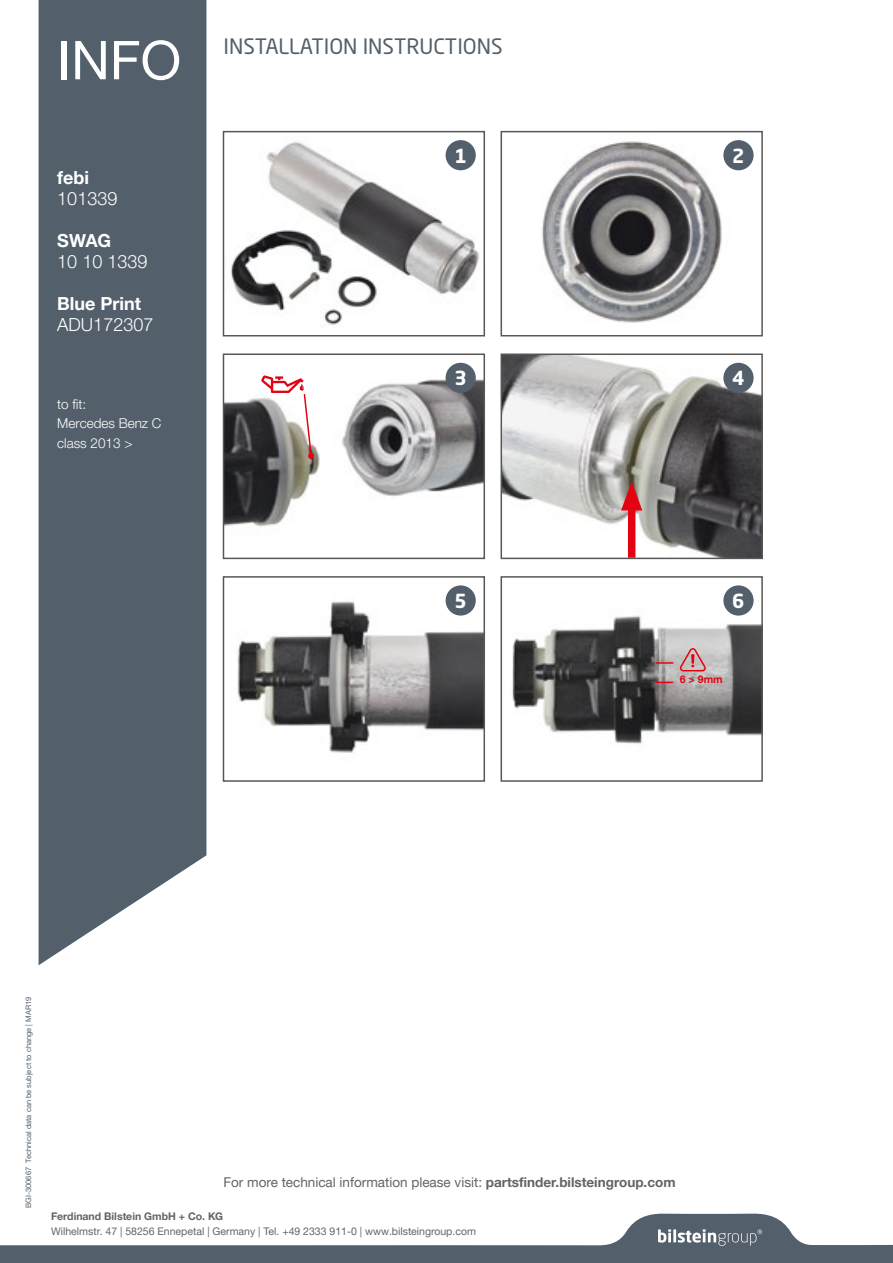
<style>
.page{position:relative;width:893px;height:1263px;background:#fff}
.page>*{position:absolute;margin:0;border:0;box-sizing:border-box;transform-origin:0 0}
.t1{font:53.55px "Helvetica Neue World 55 Roman";color:#fff}
.t2{font:21px "Neo Sans Pro";color:#53606b}
.t3{font:700 19.2px "Neo Sans Pro";color:#fff}
.t4{font:18px "Helvetica Neue World 45 Lt";color:#fff}
.t5{font:700 18px "Helvetica Neue World 75";color:#fff}
.t6{font:13.5px "Helvetica Neue World 55 Roman";color:#626463}
.t7{font:13.5px/19.5px "Helvetica Neue World 45 Lt";color:#fff}
.t8{font:10.5px "Helvetica Neue World 55 Roman";color:#626463}
.t9{font:700 10.5px "Helvetica Neue World 75";color:#626463}
.t10{font:700 10.5px "Helvetica Neue World 75";color:#e30313}
.t11{font:7.5px "Helvetica Neue World 55 Roman";color:#53606b}
.s1{font-family:"Helvetica Neue World 75";font-weight:700}
</style>
<div class="page">
<img style="left:230px;top:140px;width:249px;height:185px">
<div style="left:223px;top:131px;width:262px;height:205px;border:2px solid #575756"></div>
<img style="left:226px;top:369px;width:256px;height:158px">
<div style="left:223px;top:353px;width:262px;height:206px;border:2px solid #575756"></div>
<img style="left:237px;top:595px;width:245px;height:158px">
<div style="left:223px;top:576px;width:262px;height:206px;border:2px solid #575756"></div>
<img style="left:542px;top:141px;width:192px;height:182px">
<div style="left:501px;top:131px;width:262px;height:205px;border:2px solid #575756"></div>
<img style="left:504px;top:356px;width:256px;height:200px">
<div style="left:501px;top:353px;width:262px;height:206px;border:2px solid #575756"></div>
<img style="left:512px;top:615px;width:248px;height:129px">
<div style="left:501px;top:576px;width:262px;height:206px;border:2px solid #575756"></div>
<div style="left:38px;top:0;width:169px;height:966px;background:#53606b"></div>
<svg style="left:0;top:1213px;width:893px;height:50px"></svg>
<div style="left:446px;top:140px;width:30px;height:30px;background:#53606b;border-radius:50%"></div>
<div style="left:446px;top:363px;width:30px;height:30px;background:#53606b;border-radius:50%"></div>
<div style="left:446px;top:585px;width:30px;height:31px;background:#53606b;border-radius:50%"></div>
<div style="left:723px;top:585px;width:31px;height:31px;background:#53606b;border-radius:50%"></div>
<div style="left:723px;top:140px;width:31px;height:30px;background:#53606b;border-radius:50%"></div>
<div style="left:723px;top:363px;width:31px;height:30px;background:#53606b;border-radius:50%"></div>
<svg style="left:261px;top:375px;width:53px;height:84px"></svg>
<div style="left:628px;top:498px;width:7px;height:60px;background:#e30313"></div>
<svg style="left:621px;top:481px;width:21px;height:29px"></svg>
<svg style="left:656px;top:662px;width:17px;height:2px"></svg>
<svg style="left:656px;top:682px;width:16px;height:1px"></svg>
<svg style="left:680px;top:648px;width:26px;height:23px"></svg>
<p class="t1" style="left:57px;top:29px;width:125px">INFO</p>
<p class="t5" style="left:57px;top:167px;width:33px">febi</p>
<p class="t4" style="left:57px;top:188px;width:62px">101339</p>
<p class="t5" style="left:57px;top:230px;width:55px">SWAG</p>
<p class="t4" style="left:57px;top:251px;width:92px">10 10 1339</p>
<p class="t5" style="left:57px;top:293px;width:85px">Blue Print</p>
<p class="t4" style="left:57px;top:314px;width:98px">ADU172307</p>
<p class="t7" style="left:57px;top:394px;width:30px">to fit:</p>
<p class="t7" style="left:57px;top:414px;width:106px">Mercedes Benz C class 2013 &gt;</p>
<p class="t2" style="left:223px;top:34px;width:281px">INSTALLATION INSTRUCTIONS</p>
<p class="t3" style="left:454px;top:143px;width:14px">1</p>
<p class="t3" style="left:454px;top:366px;width:14px">3</p>
<p class="t3" style="left:732px;top:143px;width:14px">2</p>
<p class="t3" style="left:732px;top:366px;width:14px">4</p>
<p class="t3" style="left:454px;top:588px;width:14px">5</p>
<p class="t3" style="left:732px;top:588px;width:14px">6</p>
<p class="t10" style="left:680px;top:673px;width:44px">6 &gt; 9mm</p>
<p class="t11" style="left:24px;top:1208px;width:212px;rotate:-90deg">BGI-300667 Technical data can be subject to change | MAR19</p>
<p class="t6" style="left:223px;top:1175px;width:454px">For more technical information please visit: <span class="s1">partsfinder.bilsteingroup.com</span></p>
<p class="t9" style="left:51px;top:1210px;width:174px">Ferdinand Bilstein GmbH + Co. KG</p>
<p class="t8" style="left:51px;top:1225px;width:426px">Wilhelmstr. 47 | 58256 Ennepetal | Germany | Tel. +49 2333 911-0 | www.bilsteingroup.com</p>
</div>
